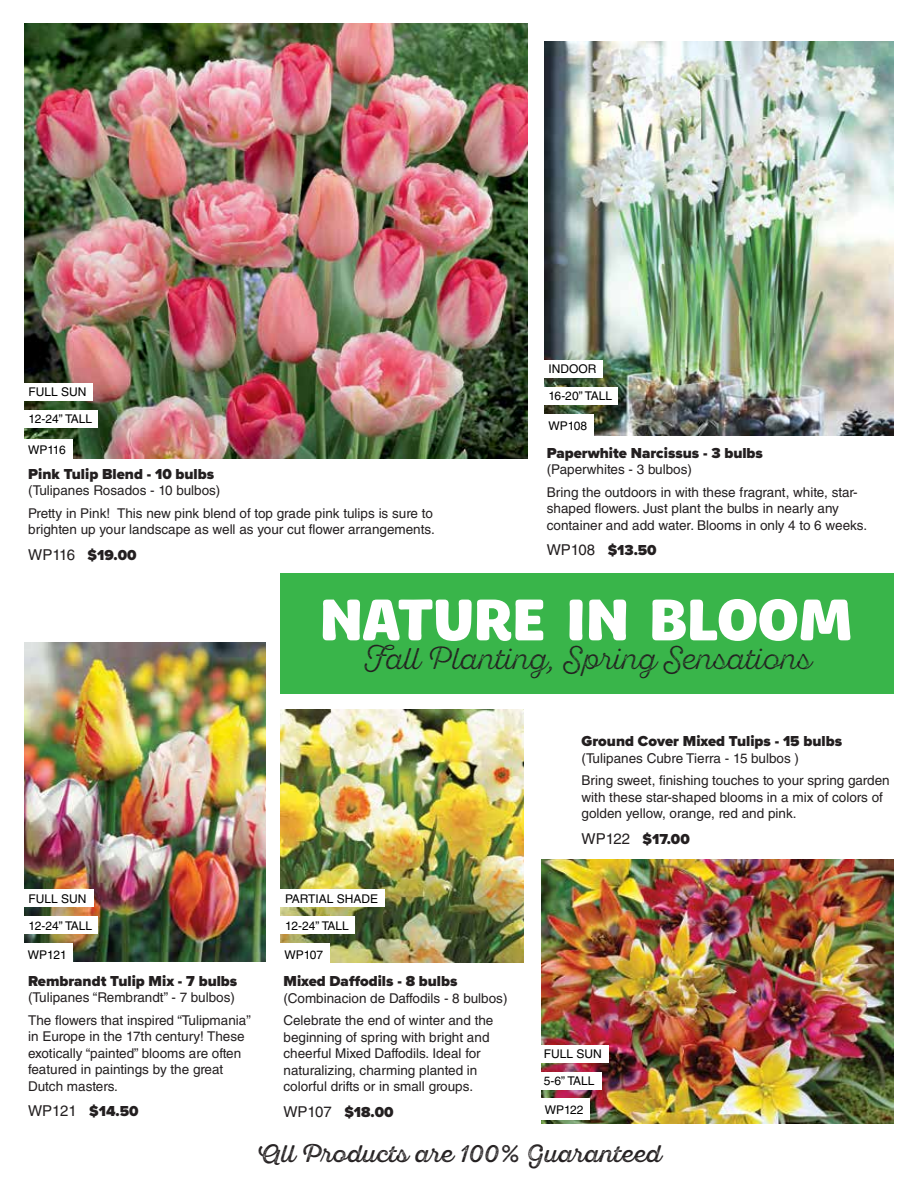
<style>
.page{position:relative;width:918px;height:1188px;background:#fff}
.page>*{position:absolute;margin:0;border:0;box-sizing:border-box;transform-origin:0 0}
.t1{font:900 60px "Brevia";letter-spacing:-.04em;color:#fff}
.t2{font:30px "Sant Elia Rough Light Two";color:#231f20}
.t3{font:24px "Sant Elia Rough Two";letter-spacing:.01em;color:#231f20}
.t4{font:900 15px "Proxima Nova";color:#231f20}
.t5{font:13.5px/16.5px "Helvetica LT Std";color:#231f20}
.t6{font:12px "Helvetica LT Std";color:#000}
.s1{font-family:"Helvetica LT Std";font-weight:400}
</style>
<div class="page">
<img style="left:24px;top:24px;width:503px;height:434px">
<div style="left:22px;top:439px;width:51px;height:21px;background:#fff"></div>
<img style="left:24px;top:642px;width:241px;height:320px">
<div style="left:22px;top:944px;width:51px;height:21px;background:#fff"></div>
<img style="left:541px;top:859px;width:353px;height:264px">
<div style="left:539px;top:1098px;width:51px;height:22px;background:#fff"></div>
<img style="left:281px;top:709px;width:243px;height:253px">
<img style="left:544px;top:41px;width:350px;height:394px">
<div style="left:543px;top:414px;width:51px;height:22px;background:#fff"></div>
<div style="left:22px;top:383px;width:71px;height:18px;background:#fff"></div>
<div style="left:22px;top:889px;width:72px;height:18px;background:#fff"></div>
<div style="left:538px;top:1045px;width:71px;height:17px;background:#fff"></div>
<div style="left:542px;top:360px;width:61px;height:18px;background:#fff"></div>
<div style="left:22px;top:410px;width:76px;height:18px;background:#fff"></div>
<div style="left:22px;top:916px;width:76px;height:18px;background:#fff"></div>
<div style="left:538px;top:1072px;width:64px;height:17px;background:#fff"></div>
<div style="left:542px;top:387px;width:76px;height:18px;background:#fff"></div>
<div style="left:281px;top:573px;width:613px;height:121px;background:#39b54a"></div>
<div style="left:279px;top:944px;width:51px;height:21px;background:#fff"></div>
<div style="left:279px;top:889px;width:106px;height:18px;background:#fff"></div>
<div style="left:279px;top:916px;width:76px;height:18px;background:#fff"></div>
<p class="t6" style="left:29px;top:385px;width:60px">FULL SUN</p>
<p class="t6" style="left:29px;top:412px;width:65px">12-24” TALL</p>
<p class="t6" style="left:28px;top:443px;width:39px">WP116</p>
<p class="t4" style="left:28px;top:463px;width:187px">Pink Tulip Blend - 10 bulbs</p>
<p class="t5" style="left:28px;top:479px;width:406px;line-height:22.5px">(Tulipanes Rosados - 10 bulbos)<br>Pretty in Pink! This new pink blend of top grade pink tulips is sure to</p>
<p class="t5" style="left:28px;top:521px;width:408px">brighten up your landscape as well as your cut flower arrangements.</p>
<p class="t4" style="left:28px;top:544px;width:110px"><span class="s1">WP116</span> $19.00</p>
<p class="t6" style="left:548px;top:362px;width:49px">INDOOR</p>
<p class="t6" style="left:548px;top:389px;width:65px">16-20” TALL</p>
<p class="t6" style="left:549px;top:418px;width:40px">WP108</p>
<p class="t4" style="left:547px;top:442px;width:218px">Paperwhite Narcissus - 3 bulbs</p>
<p class="t5" style="left:547px;top:458px;width:312px;line-height:22.5px">(Paperwhites - 3 bulbos)<br>Bring the outdoors in with these fragrant, white, star-</p>
<p class="t5" style="left:547px;top:500px;width:322px">shaped flowers. Just plant the bulbs in nearly any container and add water. Blooms in only 4 to 6 weeks.</p>
<p class="t4" style="left:547px;top:539px;width:111px"><span class="s1">WP108</span> $13.50</p>
<h1 class="t1" style="left:319px;top:582px;width:536px">NATURE IN BLOOM</h1>
<h2 class="t2" style="left:364px;top:639px;width:449px">Fall Planting, Spring Sensations</h2>
<p class="t4" style="left:582px;top:730px;width:262px">Ground Cover Mixed Tulips - 15 bulbs</p>
<p class="t5" style="left:582px;top:747px;width:310px;line-height:22.5px">(Tulipanes Cubre Tierra - 15 bulbos )<br>Bring sweet, finishing touches to your spring garden</p>
<p class="t5" style="left:582px;top:789px;width:303px">with these star-shaped blooms in a mix of colors of golden yellow, orange, red and pink.</p>
<p class="t4" style="left:582px;top:827px;width:110px"><span class="s1">WP122</span> $17.00</p>
<p class="t6" style="left:29px;top:891px;width:60px">FULL SUN</p>
<p class="t6" style="left:29px;top:918px;width:65px">12-24” TALL</p>
<p class="t6" style="left:28px;top:948px;width:40px">WP121</p>
<p class="t4" style="left:28px;top:970px;width:211px">Rembrandt Tulip Mix - 7 bulbs</p>
<p class="t5" style="left:28px;top:986px;width:224px;line-height:22.5px">(Tulipanes “Rembrandt” - 7 bulbos)<br>The flowers that inspired “Tulipmania”</p>
<p class="t5" style="left:28px;top:1028px;width:218px">in Europe in the 17th century! These exotically “painted” blooms are often featured in paintings by the great<br>Dutch masters.</p>
<p class="t4" style="left:28px;top:1100px;width:112px"><span class="s1">WP121</span> $14.50</p>
<p class="t6" style="left:285px;top:891px;width:94px">PARTIAL SHADE</p>
<p class="t6" style="left:285px;top:918px;width:65px">12-24” TALL</p>
<p class="t6" style="left:285px;top:948px;width:40px">WP107</p>
<p class="t4" style="left:284px;top:970px;width:175px">Mixed Daffodils - 8 bulbs</p>
<p class="t5" style="left:284px;top:986px;width:226px;line-height:22.5px">(Combinacion de Daffodils - 8 bulbos)<br>Celebrate the end of winter and the</p>
<p class="t5" style="left:284px;top:1028px;width:208px">beginning of spring with bright and cheerful Mixed Daffodils. Ideal for naturalizing, charming planted in colorful drifts or in small groups.</p>
<p class="t4" style="left:284px;top:1100px;width:112px"><span class="s1">WP107</span> $18.00</p>
<h3 class="t3" style="left:257px;top:1139px;width:406px">All Products are 100% Guaranteed</h3>
<p class="t6" style="left:544px;top:1047px;width:60px">FULL SUN</p>
<p class="t6" style="left:544px;top:1074px;width:52px">5-6” TALL</p>
<p class="t6" style="left:545px;top:1102px;width:40px">WP122</p>
</div>
